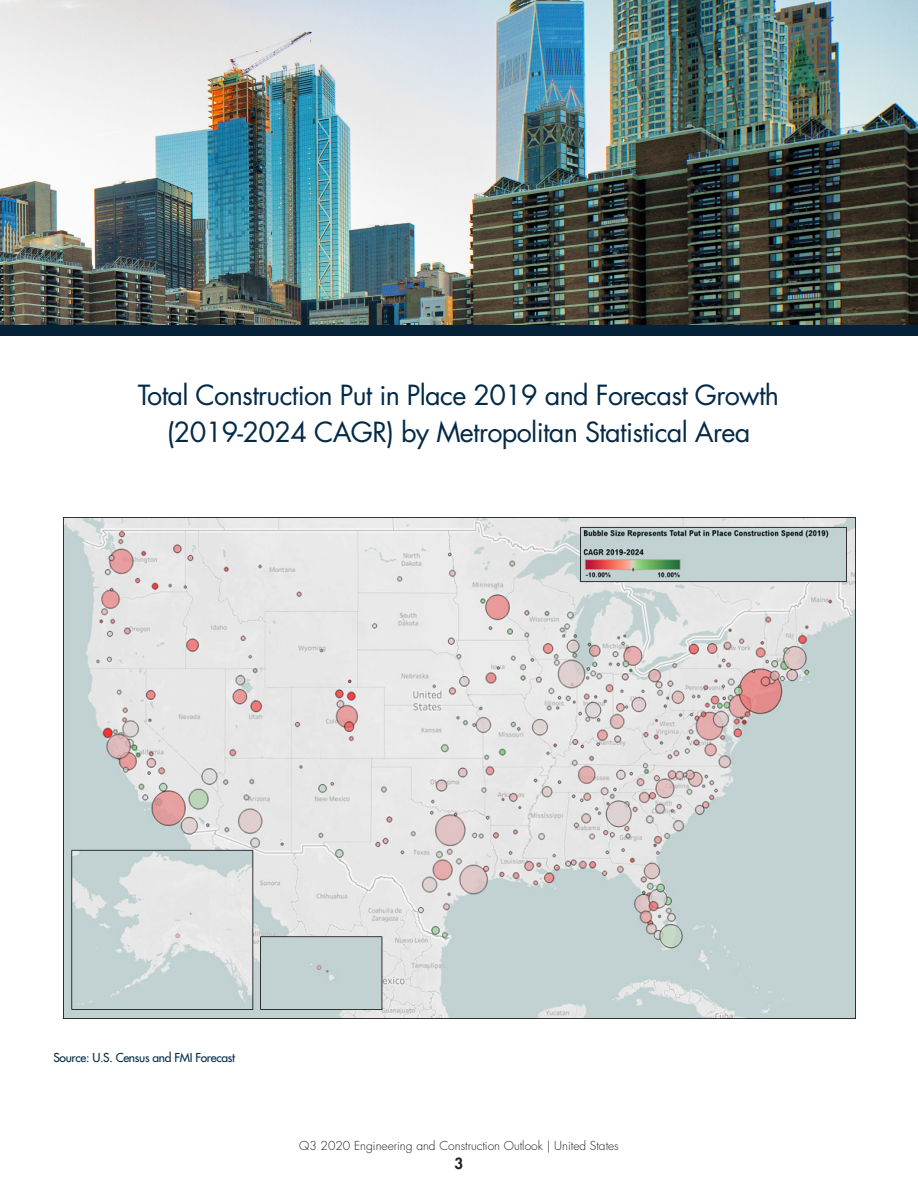
<style>
.page{position:relative;width:918px;height:1188px;background:#fff}
.page>*{position:absolute;margin:0;border:0;box-sizing:border-box;transform-origin:0 0}
.Subtitles{font:27px/37.5px "Futura Std";letter-spacing:-.025em;color:#042a47;text-align:center}
.t1{font:800 15px "Futura Std";color:#231f20}
.t2{font:300 12px "Futura Std";color:#231f20}
.t3{font:500 12px "Futura Std";letter-spacing:-.025em;color:#042a47}
</style>
<div class="page">
<div style="left:0;top:0;width:918px;height:335px;background:#052137"></div>
<img style="left:0;top:0;width:918px;height:325px">
<img style="left:63px;top:518px;width:792px;height:501px">
<p class="Subtitles" style="left:138px;top:376px;width:643px">Total Construction Put in Place 2019 and Forecast Growth (2019-2024 CAGR) by Metropolitan Statistical Area</p>
<p class="t3" style="left:53px;top:1050px;width:183px">Source: U.S. Census and FMI Forecast</p>
<p class="t2" style="left:299px;top:1138px;width:321px">Q3 2020 Engineering and Construction Outlook | United States</p>
<p class="t1" style="left:455px;top:1154px;width:10px">3</p>
</div>
